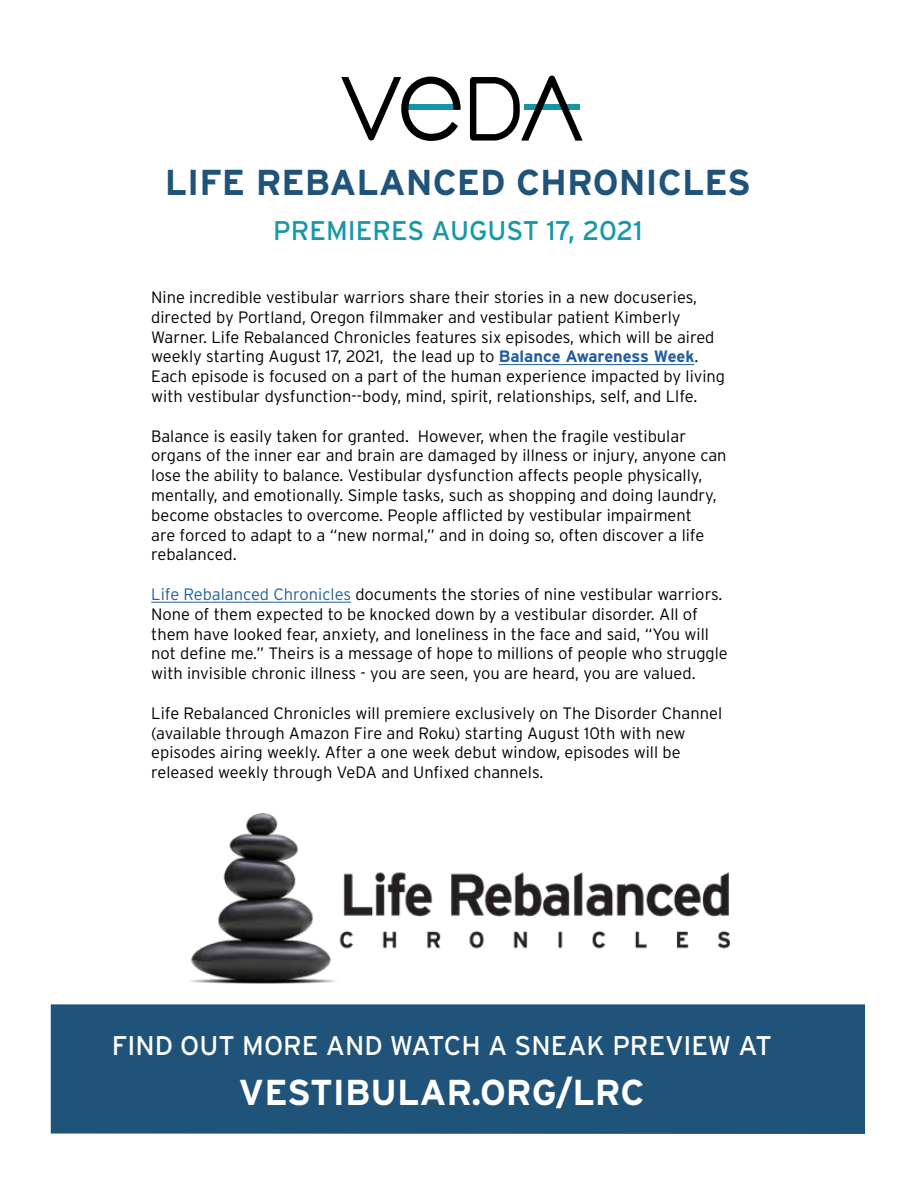
<style>
.page{position:relative;width:918px;height:1188px;background:#fff}
.page>*{position:absolute;margin:0;border:0;box-sizing:border-box;transform-origin:0 0}
.t1{font:700 36px "Interstate";color:#1f5379}
.t2{font:700 36px "Interstate";color:#fff}
.t3{font:27px "Interstate";color:#fff}
.t4{font:27px "Interstate";color:#1698a7}
.t5{font:300 16.5px/19.8px "Interstate";color:#000}
.s1{font-weight:700;color:#215e9e}
.s2{color:#215e9e}
</style>
<div class="page">
<svg style="left:470px;top:76px;width:113px;height:65px"></svg>
<svg style="left:341px;top:77px;width:120px;height:64px"></svg>
<hr style="left:499px;top:364px;width:196px;height:1px;background:#215e9e">
<hr style="left:151px;top:602px;width:200px;height:1px;background:#215e9e">
<div style="left:51px;top:1004px;width:814px;height:130px;background:#1f5379"></div>
<img style="left:190px;top:814px;width:539px;height:169px">
<h1 class="t1" style="left:165px;top:162px;width:588px">LIFE REBALANCED CHRONICLES</h1>
<h2 class="t4" style="left:273px;top:215px;width:371px">PREMIERES AUGUST 17, 2021</h2>
<p class="t5" style="left:151px;top:287px;width:576px">Nine incredible vestibular warriors share their stories in a new docuseries, directed by Portland, Oregon filmmaker and vestibular patient Kimberly Warner. Life Rebalanced Chronicles features six episodes, which will be aired weekly starting August 17, 2021, the lead up to <span class="s1">Balance Awareness Week</span>.<br>Each episode is focused on a part of the human experience impacted by living with vestibular dysfunction--body, mind, spirit, relationships, self, and Llfe.</p>
<p class="t5" style="left:151px;top:426px;width:577px">Balance is easily taken for granted. However, when the fragile vestibular organs of the inner ear and brain are damaged by illness or injury, anyone can lose the ability to balance. Vestibular dysfunction affects people physically, mentally, and emotionally. Simple tasks, such as shopping and doing laundry, become obstacles to overcome. People afflicted by vestibular impairment<br>are forced to adapt to a “new normal,” and in doing so, often discover a life rebalanced.</p>
<p class="t5" style="left:151px;top:584px;width:578px"><span class="s2">Life Rebalanced Chronicles</span> documents the stories of nine vestibular warriors.<br>None of them expected to be knocked down by a vestibular disorder. All of them have looked fear, anxiety, and loneliness in the face and said, “You will not define me.” Theirs is a message of hope to millions of people who struggle with invisible chronic illness - you are seen, you are heard, you are valued.</p>
<p class="t5" style="left:151px;top:703px;width:573px">Life Rebalanced Chronicles will premiere exclusively on The Disorder Channel (available through Amazon Fire and Roku) starting August 10th with new episodes airing weekly. After a one week debut window, episodes will be released weekly through VeDA and Unfixed channels.</p>
<h2 class="t3" style="left:112px;top:1030px;width:662px">FIND OUT MORE AND WATCH A SNEAK PREVIEW AT</h2>
<h1 class="t2" style="left:239px;top:1072px;width:408px">VESTIBULAR.ORG/LRC</h1>
</div>
